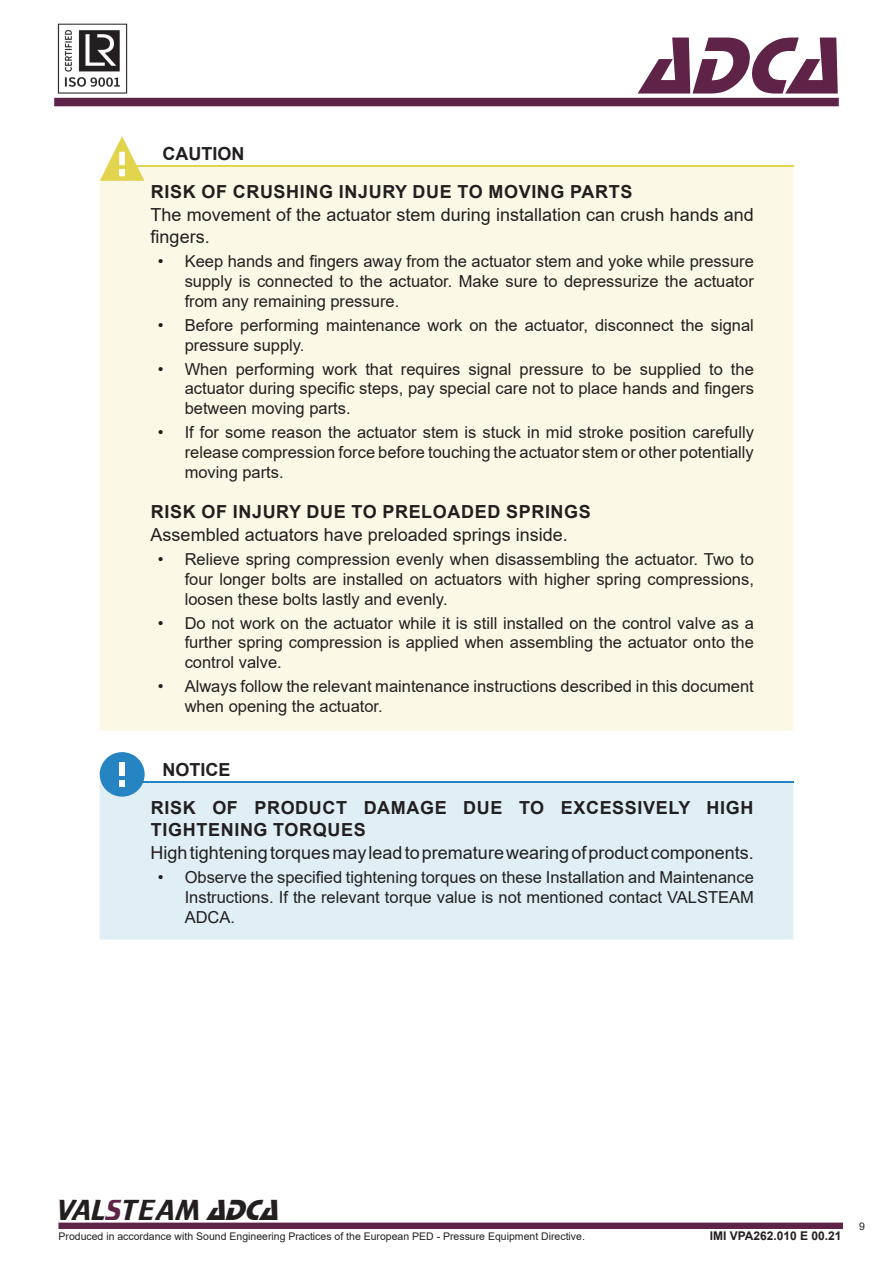
<style>
.page{position:relative;width:893px;height:1263px;background:#fff}
.page>*{position:absolute;margin:0;border:0;box-sizing:border-box;transform-origin:0 0}
.t1{font:italic 84px "Stop D";color:#5f2348}
.t2{font:30px "Trekker";color:#231f20}
.Aviso_Texto{font:18px/22.5px "Arial";color:#231f20}
.Aviso_Título_2{font:700 18px/22.5px "Arial";letter-spacing:.035em;color:#231f20}
.Aviso_Título_1{font:700 18px "Arial";color:#231f20}
.t3{font:16.5px/19.8px "Arial";color:#231f20;text-align:justify}
.t4{font:700 12px "Arial";color:#231f20}
.t5{font:10.5px "Arial";color:#231f20}
.s1{color:#5f2348}
.s2{font-family:"Stop D";font-style:italic}
</style>
<div class="page">
<div style="left:58px;top:1222px;width:785px;height:7px;background:#5f2348;border:2px solid #5f2348"></div>
<div style="left:54px;top:98px;width:785px;height:8px;background:#5e2348"></div>
<img style="left:57px;top:23px;width:71px;height:71px">
<div style="left:100px;top:166px;width:693px;height:564px;background:#fbf9e6"></div>
<hr style="left:136px;top:165px;width:657px;height:1px;background:#e3d44e">
<svg style="left:100px;top:136px;width:44px;height:45px"></svg>
<div style="left:100px;top:782px;width:693px;height:157px;background:#dfeff5"></div>
<hr style="left:136px;top:781px;width:657px;height:1px;background:#2784c3">
<div style="left:100px;top:752px;width:45px;height:45px;background:#2784c3;border-radius:50%"></div>
<svg style="left:119px;top:780px;width:6px;height:6px"></svg>
<div style="left:119px;top:763px;width:6px;height:13px;background:#fff"></div>
<p class="Aviso_Título_1" style="left:162px;top:141px;width:83px">CAUTION</p>
<h1 class="t1" style="left:639px;top:18px;width:227px">ADCA</h1>
<p class="Aviso_Título_2" style="left:151px;top:181px;width:483px">RISK OF CRUSHING INJURY DUE TO MOVING PARTS</p>
<p class="Aviso_Texto" style="left:151px;top:203px;width:605px">The movement of the actuator stem during installation can crush hands and fingers.</p>
<p class="t3" style="left:185px;top:251px;width:571px;text-indent:-27px">• Keep hands and fingers away from the actuator stem and yoke while pressure supply is connected to the actuator. Make sure to depressurize the actuator from any remaining pressure.</p>
<p class="t3" style="left:185px;top:315px;width:571px;text-indent:-27px">• Before performing maintenance work on the actuator, disconnect the signal pressure supply.</p>
<p class="t3" style="left:185px;top:359px;width:571px;text-indent:-27px">• When performing work that requires signal pressure to be supplied to the actuator during specific steps, pay special care not to place hands and fingers between moving parts.</p>
<p class="t3" style="left:185px;top:422px;width:571px;text-indent:-27px">• If for some reason the actuator stem is stuck in mid stroke position carefully release compression force before touching the actuator stem or other potentially moving parts.</p>
<p class="Aviso_Título_2" style="left:151px;top:501px;width:441px">RISK OF INJURY DUE TO PRELOADED SPRINGS</p>
<p class="Aviso_Texto" style="left:151px;top:523px;width:419px">Assembled actuators have preloaded springs inside.</p>
<p class="t3" style="left:185px;top:549px;width:571px;text-indent:-27px">• Relieve spring compression evenly when disassembling the actuator. Two to four longer bolts are installed on actuators with higher spring compressions, loosen these bolts lastly and evenly.</p>
<p class="t3" style="left:185px;top:613px;width:571px;text-indent:-27px">• Do not work on the actuator while it is still installed on the control valve as a further spring compression is applied when assembling the actuator onto the control valve.</p>
<p class="t3" style="left:185px;top:676px;width:571px;text-indent:-27px">• Always follow the relevant maintenance instructions described in this document when opening the actuator.</p>
<p class="Aviso_Título_1" style="left:162px;top:757px;width:70px">NOTICE</p>
<p class="Aviso_Título_2" style="left:151px;top:796px;width:604px">RISK OF PRODUCT DAMAGE DUE TO EXCESSIVELY HIGH<br>TIGHTENING TORQUES</p>
<p class="Aviso_Texto" style="left:151px;top:841px;width:605px">High tightening torques may lead to premature wearing of product components.</p>
<p class="t3" style="left:185px;top:867px;width:571px;text-indent:-27px">• Observe the specified tightening torques on these Installation and Maintenance Instructions. If the relevant torque value is not mentioned contact VALSTEAM ADCA.</p>
<h2 class="t2" style="left:57px;top:1194px;width:232px">VAL<span class="s1">S</span>TEAM <span class="s2">ADCA</span></h2>
<p class="t5" style="left:58px;top:1229px;width:528px">Produced in accordance with Sound Engineering Practices of the European PED - Pressure Equipment Directive.</p>
<p class="t4" style="left:710px;top:1227px;width:133px">IMI VPA262.010 E 00.21</p>
<p class="t5" style="left:859px;top:1219px;width:7px">9</p>
</div>
